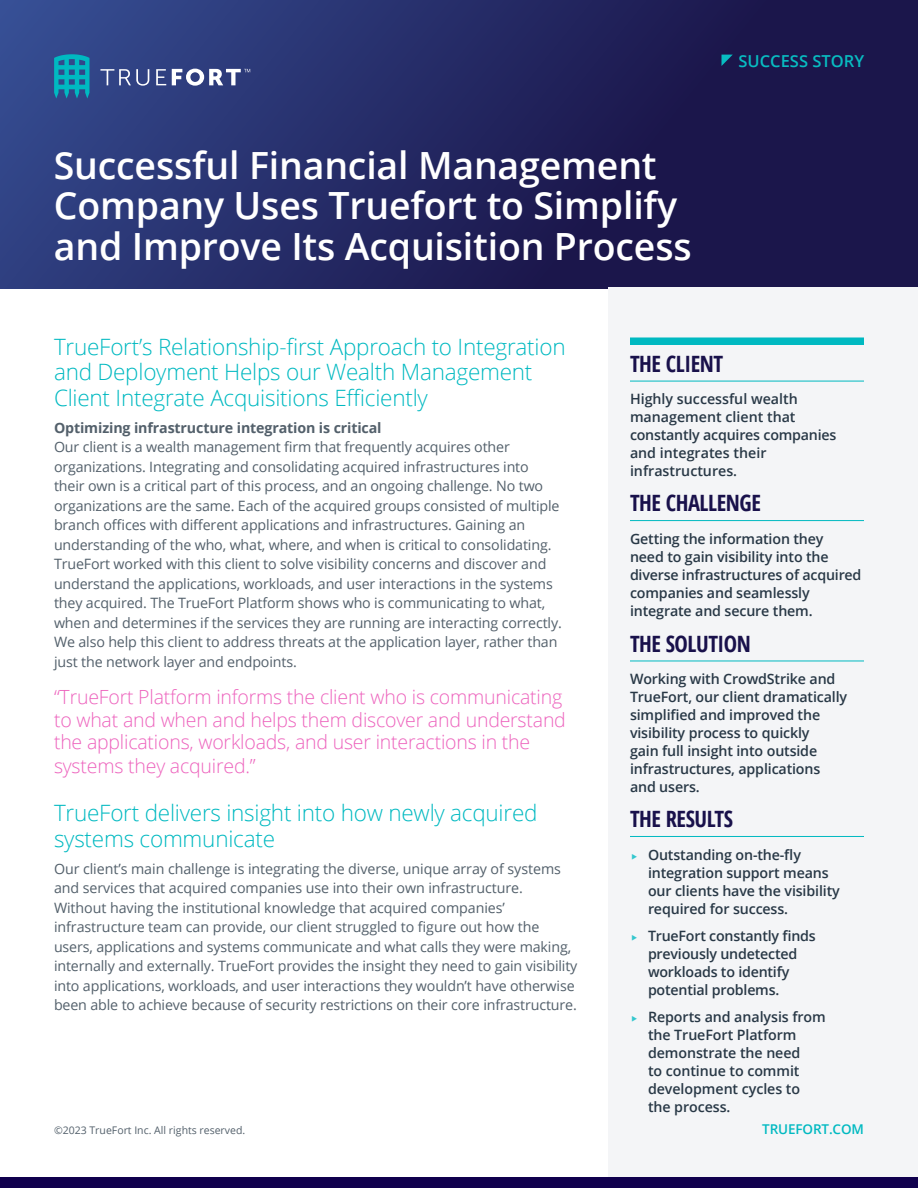
<style>
.page{position:relative;width:918px;height:1188px;background:#fff}
.page>*{position:absolute;margin:0;border:0;box-sizing:border-box;transform-origin:0 0}
.t1{font:600 37.5px/40.5px "Open Sans";letter-spacing:-.005em;color:#fff}
.t2{font:300 22.5px/25.5px "Open Sans";letter-spacing:-.01em;color:#00b9c1}
.t3{font:700 condensed 22.5px "Open Sans";letter-spacing:-.02em;color:#19114b}
.t4{font:300 19.5px/23px "Open Sans";letter-spacing:-.01em;color:#ed63bd}
.t5{font:600 16.5px "Open Sans";color:#08bcc1}
.t6{font:14.25px/19.5px "Open Sans";letter-spacing:-.01em;color:#53606b}
.t7{font:600 14.25px/18px "Open Sans";letter-spacing:-.01em;color:#283846}
.t8{font:700 14.25px "Open Sans";letter-spacing:-.01em;color:#53606b}
.t9{font:600 13.5px "Open Sans";letter-spacing:-.01em;color:#00b9c1}
.t10{font:10.5px "Open Sans";color:#53606b}
</style>
<div class="page">
<div style="left:0;top:0;width:918px;height:288px;background:linear-gradient(to right,#314386,#160c3f)"></div>
<svg style="left:100px;top:69px;width:49px;height:17px"></svg>
<svg style="left:156px;top:69px;width:10px;height:16px"></svg>
<svg style="left:54px;top:54px;width:35px;height:45px;background:#118fad"></svg>
<svg style="left:172px;top:69px;width:78px;height:17px"></svg>
<div style="left:608px;top:288px;width:310px;height:900px;background:#f4f5f7"></div>
<div style="left:0;top:1177px;width:918px;height:11px;background:#10004d"></div>
<svg style="left:722px;top:55px;width:11px;height:11px"></svg>
<div style="left:630px;top:337px;width:234px;height:8px;background:#00b9c1"></div>
<hr style="left:630px;top:381px;width:234px;height:1px;background:#00b9c1">
<hr style="left:630px;top:520px;width:234px;height:1px;background:#00b9c1">
<hr style="left:630px;top:661px;width:234px;height:1px;background:#00b9c1">
<hr style="left:630px;top:836px;width:234px;height:1px;background:#00b9c1">
<h1 class="t1" style="left:54px;top:149px;width:639px">Successful Financial Management<br>Company Uses Truefort to Simplify and Improve Its Acquisition Process</h1>
<p class="t5" style="left:739px;top:51px;width:127px">SUCCESS STORY</p>
<h2 class="t2" style="left:54px;top:333px;width:513px">TrueFort’s Relationship-first Approach to Integration and Deployment Helps our Wealth Management<br>Client Integrate Acquisitions Efficiently</h2>
<p class="t8" style="left:54px;top:422px;width:329px">Optimizing infrastructure integration is critical</p>
<p class="t6" style="left:54px;top:437px;width:509px">Our client is a wealth management firm that frequently acquires other organizations. Integrating and consolidating acquired infrastructures into their own is a critical part of this process, and an ongoing challenge. No two organizations are the same. Each of the acquired groups consisted of multiple branch offices with different applications and infrastructures. Gaining an understanding of the who, what, where, and when is critical to consolidating.<br>TrueFort worked with this client to solve visibility concerns and discover and understand the applications, workloads, and user interactions in the systems they acquired. The TrueFort Platform shows who is communicating to what, when and determines if the services they are running are interacting correctly.<br>We also help this client to address threats at the application layer, rather than just the network layer and endpoints.</p>
<h3 class="t4" style="left:54px;top:685px;width:513px">“TrueFort Platform informs the client who is communicating to what and when and helps them discover and understand the applications, workloads, and user interactions in the systems they acquired.”</h3>
<h2 class="t2" style="left:54px;top:800px;width:485px">TrueFort delivers insight into how newly acquired systems communicate</h2>
<p class="t6" style="left:54px;top:858px;width:525px">Our client’s main challenge is integrating the diverse, unique array of systems and services that acquired companies use into their own infrastructure.<br>Without having the institutional knowledge that acquired companies’ infrastructure team can provide, our client struggled to figure out how the users, applications and systems communicate and what calls they were making, internally and externally. TrueFort provides the insight they need to gain visibility into applications, workloads, and user interactions they wouldn’t have otherwise been able to achieve because of security restrictions on their core infrastructure.</p>
<h2 class="t3" style="left:630px;top:351px;width:95px">THE CLIENT</h2>
<p class="t7" style="left:630px;top:392px;width:208px">Highly successful wealth management client that constantly acquires companies and integrates their infrastructures.</p>
<h2 class="t3" style="left:630px;top:490px;width:132px">THE CHALLENGE</h2>
<p class="t7" style="left:630px;top:531px;width:233px">Getting the information they<br>need to gain visibility into the diverse infrastructures of acquired companies and seamlessly integrate and secure them.</p>
<h2 class="t3" style="left:630px;top:631px;width:122px">THE SOLUTION</h2>
<p class="t7" style="left:630px;top:671px;width:219px">Working with CrowdStrike and<br>TrueFort, our client dramatically simplified and improved the visibility process to quickly<br>gain full insight into outside infrastructures, applications and users.</p>
<h2 class="t3" style="left:630px;top:806px;width:105px">THE RESULTS</h2>
<p class="t7" style="left:648px;top:845px;width:193px">Outstanding on-the-fly integration support means our clients have the visibility required for success.</p>
<p class="t7" style="left:648px;top:926px;width:169px">TrueFort constantly finds previously undetected workloads to identify potential problems.</p>
<p class="t7" style="left:648px;top:1009px;width:179px">Reports and analysis from the TrueFort Platform demonstrate the need<br>to continue to commit development cycles to the process.</p>
<p class="t10" style="left:54px;top:1126px;width:193px">©2023 TrueFort Inc. All rights reserved.</p>
<p class="t9" style="left:762px;top:1124px;width:103px">TRUEFORT.COM</p>
</div>
